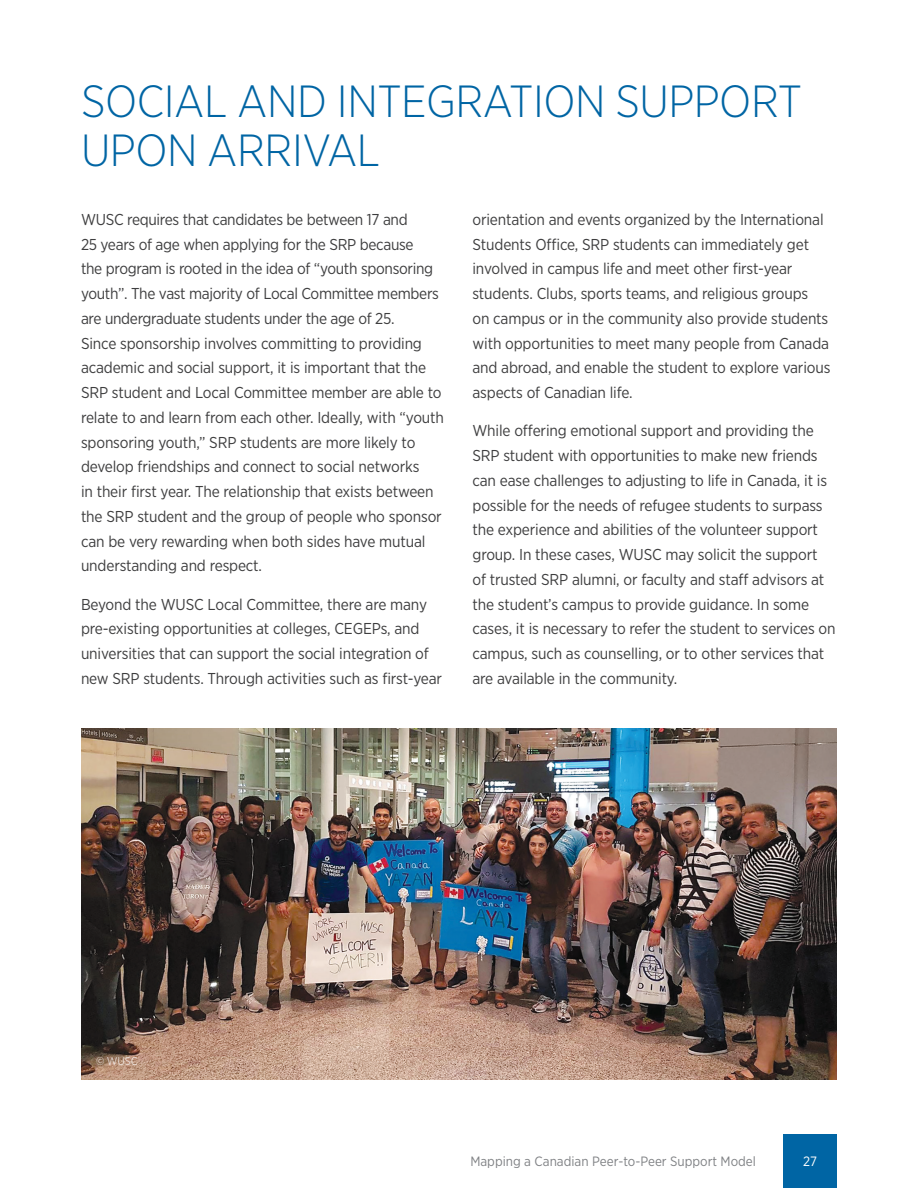
<style>
.page{position:relative;width:918px;height:1188px;background:#fff}
.page>*{position:absolute;margin:0;border:0;box-sizing:border-box;transform-origin:0 0}
.t1{font:300 45px/49.5px "Gotham Narrow";letter-spacing:-.01em;color:#0065a4}
.t2{font:15.75px/24.8px "Gotham Narrow";letter-spacing:-.01em;color:#3e3e3f}
.t3{font:13.5px "Gotham Narrow";color:#808285}
.t4{font:13.5px "Gotham Narrow";color:#fff}
.t5{font:11.25px "Gotham Narrow";color:#fff}
</style>
<div class="page">
<div style="left:783px;top:1134px;width:54px;height:54px;background:#0065a4"></div>
<img style="left:81px;top:728px;width:756px;height:352px">
<h1 class="t1" style="left:81px;top:75px;width:723px">SOCIAL AND INTEGRATION SUPPORT<br>UPON ARRIVAL</h1>
<p class="t2" style="left:81px;top:207px;width:365px">WUSC requires that candidates be between 17 and<br>25 years of age when applying for the SRP because<br>the program is rooted in the idea of “youth sponsoring youth”. The vast majority of Local Committee members are undergraduate students under the age of 25.<br>Since sponsorship involves committing to providing academic and social support, it is important that the SRP student and Local Committee member are able to relate to and learn from each other. Ideally, with “youth sponsoring youth,” SRP students are more likely to develop friendships and connect to social networks<br>in their first year. The relationship that exists between the SRP student and the group of people who sponsor can be very rewarding when both sides have mutual understanding and respect.</p>
<p class="t2" style="left:81px;top:591px;width:363px">Beyond the WUSC Local Committee, there are many pre-existing opportunities at colleges, CEGEPs, and universities that can support the social integration of new SRP students. Through activities such as first-year</p>
<p class="t2" style="left:472px;top:207px;width:359px">orientation and events organized by the International Students Office, SRP students can immediately get involved in campus life and meet other first-year students. Clubs, sports teams, and religious groups<br>on campus or in the community also provide students with opportunities to meet many people from Canada and abroad, and enable the student to explore various aspects of Canadian life.</p>
<p class="t2" style="left:472px;top:418px;width:365px">While offering emotional support and providing the SRP student with opportunities to make new friends can ease challenges to adjusting to life in Canada, it is possible for the needs of refugee students to surpass the experience and abilities of the volunteer support group. In these cases, WUSC may solicit the support<br>of trusted SRP alumni, or faculty and staff advisors at the student’s campus to provide guidance. In some cases, it is necessary to refer the student to services on campus, such as counselling, or to other services that are available in the community.</p>
<p class="t5" style="left:96px;top:1054px;width:43px">© WUSC</p>
<p class="t3" style="left:470px;top:1153px;width:287px">Mapping a Canadian Peer-to-Peer Support Model</p>
<p class="t4" style="left:803px;top:1153px;width:15px">27</p>
</div>
